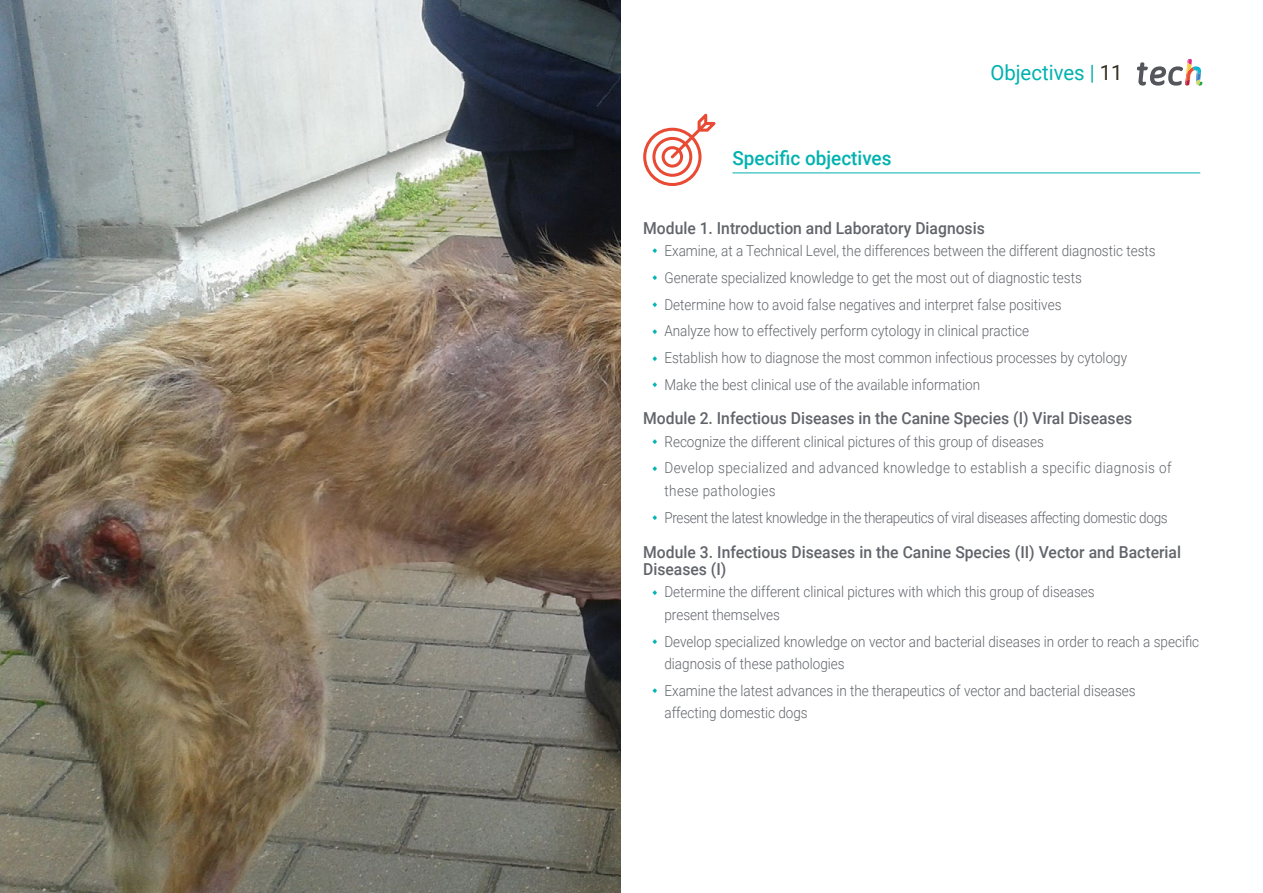
<style>
.page{position:relative;width:1263px;height:893px;background:#fff}
.page>*{position:absolute;margin:0;border:0;box-sizing:border-box;transform-origin:0 0}
.t1{font:21px "Roboto";color:#00b2af}
.t2{font:500 19.5px "Roboto";color:#00b2af}
.t3{font:500 16.5px/16.5px "Roboto";color:#61646a;scale:.95 1}
.t4{font:300 15px/26.7px "Roboto";color:#61646a;scale:.9 1}
.t5{font:300 15px/26.7px "Roboto";letter-spacing:.025em;color:#61646a;scale:.9 1}
.t6{font:300 15px/26.7px "Roboto";letter-spacing:-.02em;color:#61646a;scale:.9 1}
.s1{color:#312e20}
</style>
<div class="page">
<img style="left:0;top:0;width:621px;height:893px">
<svg style="left:1137px;top:59px;width:65px;height:27px"></svg>
<hr style="left:732px;top:173px;width:468px;height:1px;background:#00b2af">
<svg style="left:643px;top:114px;width:73px;height:72px"></svg>
<h2 class="t2" style="left:732px;top:144px;width:161px">Specific objectives</h2>
<h1 class="t1" style="left:990px;top:57px;width:134px">Objectives | <span class="s1">11</span></h1>
<p class="t3" style="left:643px;top:219px;width:361px">Module 1. Introduction and Laboratory Diagnosis</p>
<p class="t4" style="left:664px;top:237px;width:547px">Examine, at a Technical Level, the differences between the different diagnostic tests Generate specialized knowledge to get the most out of diagnostic tests<br>Determine how to avoid false negatives and interpret false positives<br>Analyze how to effectively perform cytology in clinical practice<br>Establish how to diagnose the most common infectious processes by cytology Make the best clinical use of the available information</p>
<p class="t3" style="left:643px;top:409px;width:516px">Module 2. Infectious Diseases in the Canine Species (I) Viral Diseases</p>
<p class="t5" style="left:664px;top:427px;width:565px">Recognize the different clinical pictures of this group of diseases<br>Develop specialized and advanced knowledge to establish a specific diagnosis of</p>
<p class="t6" style="left:664px;top:477px;width:561px">these pathologies<br>Present the latest knowledge in the therapeutics of viral diseases affecting domestic dogs</p>
<p class="t3" style="left:643px;top:544px;width:568px">Module 3. Infectious Diseases in the Canine Species (II) Vector and Bacterial<br>Diseases (I)</p>
<p class="t4" style="left:664px;top:580px;width:480px;line-height:22.5px">Determine the different clinical pictures with which this group of diseases present themselves</p>
<p class="t4" style="left:664px;top:629px;width:596px;line-height:22.5px">Develop specialized knowledge on vector and bacterial diseases in order to reach a specific diagnosis of these pathologies</p>
<p class="t4" style="left:664px;top:679px;width:525px;line-height:22.5px">Examine the latest advances in the therapeutics of vector and bacterial diseases affecting domestic dogs</p>
</div>
